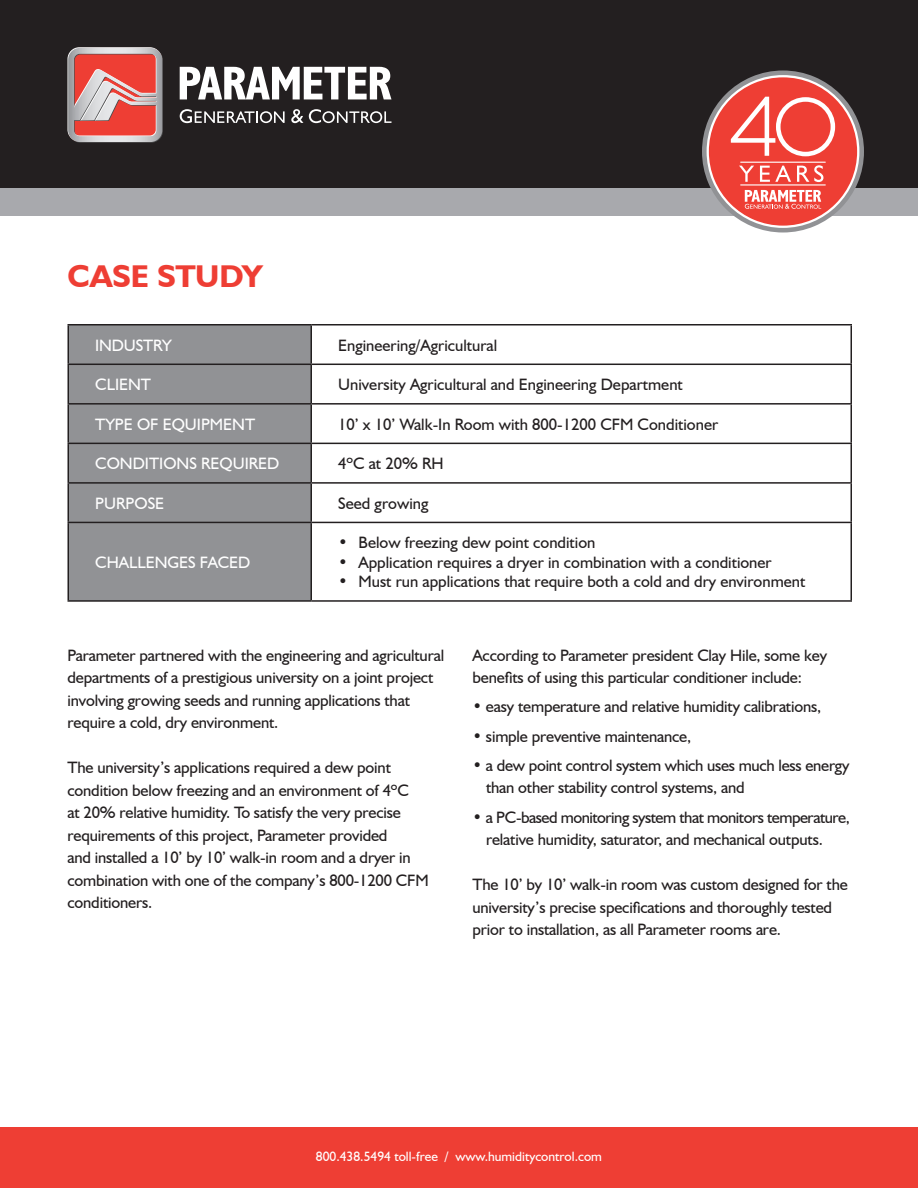
<style>
.page{position:relative;width:918px;height:1188px;background:#fff}
.page>*{position:absolute;margin:0;border:0;box-sizing:border-box;transform-origin:0 0}
.t1{font:700 31.5px "Humanist 521 BT";letter-spacing:-.005em;color:#ee3e34}
.t2{font:16.5px/22.5px "Humanist 521 BT";letter-spacing:-.01em;color:#231f20}
.t3{font:16.5px "Humanist 521 BT";color:#fff}
.t4{font:13.5px "Humanist 521 BT";color:#fff}
</style>
<div class="page">
<div style="left:0;top:1127px;width:918px;height:61px;background:#ee3e34"></div>
<div style="left:0;top:0;width:918px;height:188px;background:#231f20"></div>
<div style="left:0;top:188px;width:918px;height:28px;background:#a8a9ad"></div>
<svg style="left:180px;top:67px;width:211px;height:32px"></svg>
<svg style="left:180px;top:109px;width:105px;height:14px"></svg>
<svg style="left:291px;top:109px;width:12px;height:14px"></svg>
<svg style="left:309px;top:109px;width:83px;height:14px"></svg>
<svg style="left:68px;top:47px;width:95px;height:96px;background:#d47e7a"></svg>
<div style="left:69px;top:326px;width:241px;height:274px;background:#919295"></div>
<hr style="left:310px;top:405px;width:2px;height:38px;background:#231f20">
<hr style="left:850px;top:405px;width:2px;height:38px;background:#231f20">
<hr style="left:68px;top:443px;width:243px;height:1px;background:#231f20">
<hr style="left:311px;top:443px;width:541px;height:1px;background:#231f20">
<hr style="left:310px;top:444px;width:2px;height:38px;background:#231f20">
<hr style="left:850px;top:444px;width:2px;height:38px;background:#231f20">
<hr style="left:68px;top:482px;width:243px;height:2px;background:#231f20">
<hr style="left:311px;top:482px;width:541px;height:2px;background:#231f20">
<hr style="left:310px;top:484px;width:2px;height:38px;background:#231f20">
<hr style="left:850px;top:484px;width:2px;height:38px;background:#231f20">
<hr style="left:68px;top:522px;width:243px;height:1px;background:#231f20">
<hr style="left:311px;top:522px;width:541px;height:1px;background:#231f20">
<hr style="left:310px;top:523px;width:2px;height:77px;background:#231f20">
<hr style="left:850px;top:523px;width:2px;height:77px;background:#231f20">
<hr style="left:68px;top:600px;width:243px;height:2px;background:#231f20">
<hr style="left:311px;top:600px;width:541px;height:2px;background:#231f20">
<hr style="left:68px;top:324px;width:243px;height:2px;background:#231f20">
<hr style="left:311px;top:324px;width:541px;height:2px;background:#231f20">
<hr style="left:310px;top:326px;width:2px;height:38px;background:#231f20">
<hr style="left:850px;top:326px;width:2px;height:38px;background:#231f20">
<hr style="left:68px;top:364px;width:243px;height:1px;background:#231f20">
<hr style="left:311px;top:364px;width:541px;height:1px;background:#231f20">
<hr style="left:310px;top:365px;width:2px;height:38px;background:#231f20">
<hr style="left:850px;top:365px;width:2px;height:38px;background:#231f20">
<hr style="left:68px;top:403px;width:243px;height:2px;background:#231f20">
<hr style="left:311px;top:403px;width:541px;height:2px;background:#231f20">
<hr style="left:68px;top:326px;width:1px;height:38px;background:#231f20">
<hr style="left:68px;top:365px;width:1px;height:38px;background:#231f20">
<hr style="left:68px;top:405px;width:1px;height:38px;background:#231f20">
<hr style="left:68px;top:444px;width:1px;height:38px;background:#231f20">
<hr style="left:68px;top:484px;width:1px;height:38px;background:#231f20">
<hr style="left:68px;top:523px;width:1px;height:77px;background:#231f20">
<svg style="left:702px;top:70px;width:162px;height:162px"></svg>
<p class="t1" style="left:68px;top:257px;width:197px">CASE STUDY</p>
<p class="t3" style="left:95px;top:335px;width:78px">INDUSTRY</p>
<p class="t2" style="left:338px;top:334px;width:160px">Engineering/Agricultural</p>
<p class="t3" style="left:95px;top:375px;width:57px">CLIENT</p>
<p class="t2" style="left:338px;top:373px;width:346px">University Agricultural and Engineering Department</p>
<p class="t3" style="left:95px;top:414px;width:162px">TYPE OF EQUIPMENT</p>
<p class="t2" style="left:338px;top:413px;width:382px">10’ x 10’ Walk-In Room with 800-1200 CFM Conditioner</p>
<p class="t3" style="left:95px;top:454px;width:186px">CONDITIONS REQUIRED</p>
<p class="t2" style="left:338px;top:452px;width:107px">4ºC at 20% RH</p>
<p class="t3" style="left:95px;top:493px;width:71px">PURPOSE</p>
<p class="t2" style="left:338px;top:492px;width:92px">Seed growing</p>
<p class="t3" style="left:95px;top:552px;width:157px">CHALLENGES FACED</p>
<p class="t2" style="left:338px;top:531px;width:259px">• Below freezing dew point condition</p>
<p class="t2" style="left:338px;top:551px;width:435px">• Application requires a dryer in combination with a conditioner</p>
<p class="t2" style="left:338px;top:570px;width:469px">• Must run applications that require both a cold and dry environment</p>
<p class="t2" style="left:68px;top:643px;width:378px">Parameter partnered with the engineering and agricultural departments of a prestigious university on a joint project involving growing seeds and running applications that require a cold, dry environment.</p>
<p class="t2" style="left:68px;top:756px;width:363px">The university’s applications required a dew point condition below freezing and an environment of 4ºC<br>at 20% relative humidity. To satisfy the very precise requirements of this project, Parameter provided<br>and installed a 10’ by 10’ walk-in room and a dryer in combination with one of the company’s 800-1200 CFM conditioners.</p>
<p class="t2" style="left:472px;top:643px;width:356px">According to Parameter president Clay Hile, some key benefits of using this particular conditioner include:</p>
<p class="t2" style="left:472px;top:695px;width:350px">• easy temperature and relative humidity calibrations,</p>
<p class="t2" style="left:472px;top:724px;width:220px">• simple preventive maintenance,</p>
<p class="t2" style="left:486px;top:754px;width:365px;text-indent:-14px">• a dew point control system which uses much less energy than other stability control systems, and</p>
<p class="t2" style="left:486px;top:805px;width:365px;text-indent:-14px">• a PC-based monitoring system that monitors temperature, relative humidity, saturator, and mechanical outputs.</p>
<p class="t2" style="left:473px;top:873px;width:377px">The 10’ by 10’ walk-in room was custom designed for the university’s precise specifications and thoroughly tested prior to installation, as all Parameter rooms are.</p>
<p class="t4" style="left:316px;top:1148px;width:288px">800.438.5494 toll-free / www.humiditycontrol.com</p>
</div>
